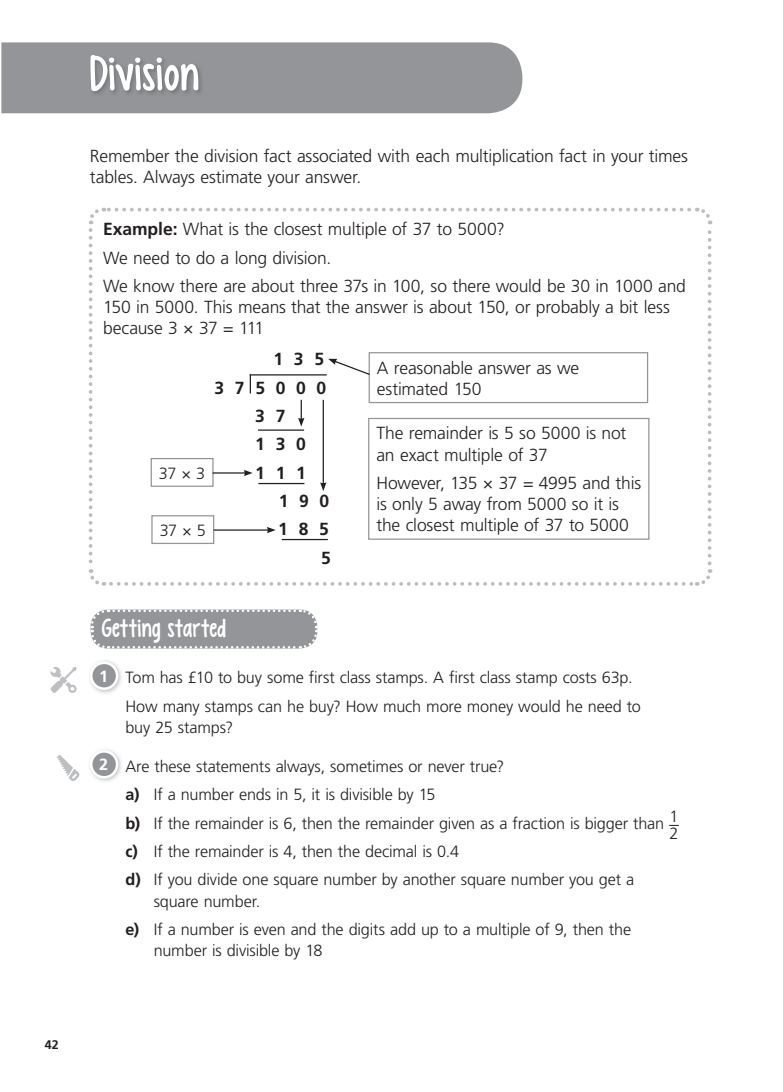
<style>
.page{position:relative;width:783px;height:1092px;background:#fff}
.page>*{position:absolute;margin:0;border:0;box-sizing:border-box;transform-origin:0 0}
.t1{font:50px "KG Empireof Dirt";letter-spacing:-.01em;color:#fff}
.t2{font:26.25px "KG Empireof Dirt";letter-spacing:.01em;color:#fff}
.t3{font:300 17.5px/21.2px "Frutiger LT Std";letter-spacing:-.01em;color:#231f20}
.t4{font:700 17.5px "Frutiger LT Std";color:#231f20}
.t5{font:300 16.25px/28.4px "Frutiger LT Std";letter-spacing:-.01em;color:#231f20}
.t6{font:700 12.5px "Frutiger LT Std";color:#231f20}
.s1{font-weight:700}
.s2{font-weight:700;color:#fff}
</style>
<div class="page">
<div style="left:1px;top:42px;width:521px;height:71px;background:#939598"></div>
<img style="left:89px;top:660px;width:33px;height:34px">
<div style="left:91px;top:663px;width:26px;height:25px;background:#939598;border-radius:50%"></div>
<div style="left:90px;top:661px;width:28px;height:29px;border:2px solid #fff;border-radius:50%"></div>
<img style="left:89px;top:749px;width:33px;height:33px">
<div style="left:91px;top:751px;width:26px;height:26px;background:#939598;border-radius:50%"></div>
<div style="left:90px;top:750px;width:28px;height:28px;border:2px solid #fff;border-radius:50%"></div>
<svg style="left:50px;top:667px;width:27px;height:26px"></svg>
<svg style="left:56px;top:755px;width:24px;height:26px"></svg>
<svg style="left:90px;top:609px;width:228px;height:40px;background:#9e9fa2"></svg>
<svg style="left:250px;top:375px;width:1px;height:18px"></svg>
<svg style="left:298px;top:400px;width:6px;height:26px"></svg>
<hr style="left:323px;top:400px;width:1px;height:84px;background:#231f20">
<svg style="left:320px;top:482px;width:6px;height:9px"></svg>
<div style="left:151px;top:515px;width:63px;height:29px;border:1px solid #939598"></div>
<div style="left:151px;top:458px;width:63px;height:29px;border:1px solid #939598"></div>
<div style="left:368px;top:418px;width:281px;height:122px;border:1px solid #939598"></div>
<div style="left:369px;top:352px;width:279px;height:51px;border:1px solid #939598"></div>
<hr style="left:214px;top:529px;width:55px;height:2px;background:#231f20">
<svg style="left:267px;top:527px;width:9px;height:6px"></svg>
<hr style="left:213px;top:472px;width:33px;height:1px;background:#231f20">
<svg style="left:244px;top:470px;width:9px;height:6px"></svg>
<svg style="left:328px;top:359px;width:43px;height:17px"></svg>
<hr style="left:258px;top:429px;width:46px;height:2px;background:#231f20">
<hr style="left:250px;top:374px;width:77px;height:1px;background:#231f20">
<hr style="left:258px;top:483px;width:46px;height:1px;background:#231f20">
<hr style="left:282px;top:539px;width:46px;height:1px;background:#231f20">
<svg style="left:88px;top:230px;width:17px;height:356px"></svg>
<svg style="left:111px;top:569px;width:602px;height:17px"></svg>
<svg style="left:695px;top:207px;width:18px;height:356px"></svg>
<svg style="left:88px;top:207px;width:601px;height:17px"></svg>
<img style="left:89px;top:54px;width:116px;height:44px">
<h1 class="t1" style="left:90px;top:45px;width:110px">Division</h1>
<p class="t3" style="left:90px;top:146px;width:599px">Remember the division fact associated with each multiplication fact in your times tables. Always estimate your answer.</p>
<p class="t3" style="left:103px;top:216px;width:584px;line-height:28.4px"><span class="s1">Example:</span> What is the closest multiple of 37 to 5000?<br>We need to do a long division.<br>We know there are about three 37s in 100, so there would be 30 in 1000 and</p>
<p class="t3" style="left:103px;top:298px;width:568px">150 in 5000. This means that the answer is about 150, or probably a bit less because 3 × 37 = 111</p>
<p class="t4" style="left:273px;top:352px;width:52px">1 3 5</p>
<p class="t4" style="left:214px;top:380px;width:113px">3 7 5 0 0 0</p>
<p class="t4" style="left:255px;top:408px;width:32px">3 7</p>
<p class="t4" style="left:255px;top:437px;width:52px">1 3 0</p>
<p class="t4" style="left:255px;top:465px;width:52px">1 1 1</p>
<p class="t4" style="left:279px;top:493px;width:52px">1 9 0</p>
<p class="t4" style="left:278px;top:522px;width:52px">1 8 5</p>
<p class="t4" style="left:321px;top:550px;width:11px">5</p>
<p class="t3" style="left:377px;top:358px;width:204px">A reasonable answer as we estimated 150</p>
<p class="t3" style="left:376px;top:424px;width:251px">The remainder is 5 so 5000 is not an exact multiple of 37</p>
<p class="t3" style="left:376px;top:473px;width:266px">However, 135 × 37 = 4995 and this is only 5 away from 5000 so it is the closest multiple of 37 to 5000</p>
<p class="t5" style="left:159px;top:460px;width:48px">37 × 3</p>
<p class="t5" style="left:160px;top:517px;width:48px">37 × 5</p>
<h2 class="t2" style="left:102px;top:613px;width:126px">Getting started</h2>
<p class="t5" style="left:125px;top:664px;width:517px;text-indent:-26px"><span class="s2">1</span> Tom has £10 to buy some first class stamps. A first class stamp costs 63p.<br>How many stamps can he buy? How much more money would he need to</p>
<p class="t5" style="left:125px;top:714px;width:109px">buy 25 stamps?</p>
<p class="t5" style="left:125px;top:753px;width:554px;text-indent:-26px"><span class="s2">2</span> Are these statements always, sometimes or never true?<br><span class="s1">a)</span> If a number ends in 5, it is divisible by 15<br><span class="s1">b)</span> If the remainder is 6, then the remainder given as a fraction is bigger than 1</p>
<p class="t5" style="left:669px;top:820px;width:11px">2</p>
<p class="t5" style="left:125px;top:838px;width:510px"><span class="s1">c)</span> If the remainder is 4, then the decimal is 0.4<br><span class="s1">d)</span> If you divide one square number by another square number you get a</p>
<p class="t5" style="left:125px;top:887px;width:507px;text-indent:28px">square number.<br><span class="s1">e)</span> If a number is even and the digits add up to a multiple of 9, then the</p>
<p class="t5" style="left:154px;top:937px;width:170px">number is divisible by 18</p>
<p class="t6" style="left:45px;top:1039px;width:16px">42</p>
</div>
